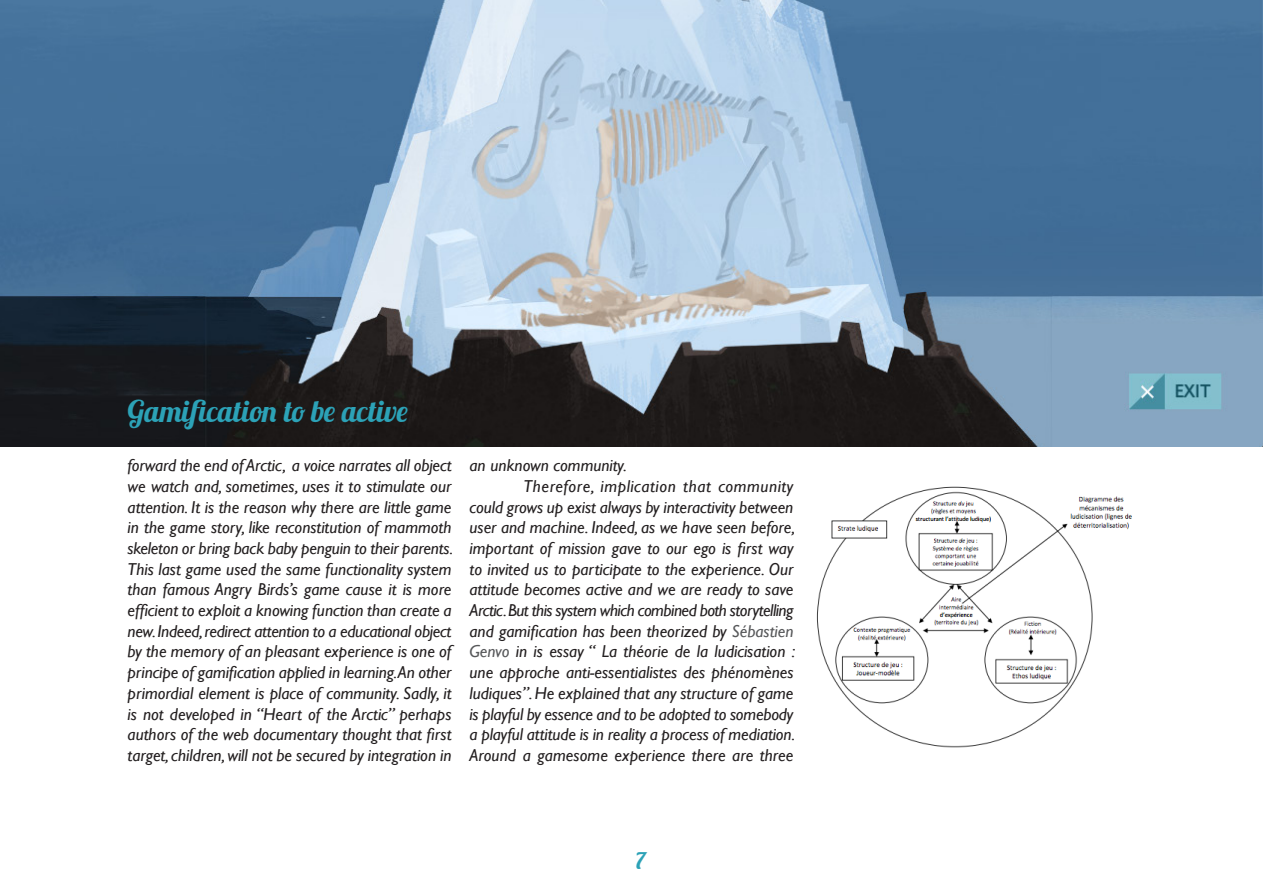
<style>
.page{position:relative;width:1263px;height:893px;background:#fff}
.page>*{position:absolute;margin:0;border:0;box-sizing:border-box;transform-origin:0 0}
.t1{font:30px "Lobster 1.3";color:#2ca2b7}
.t2{font:22.5px "Lobster 1.3";color:#2ca2b7}
.t3{font:italic 17.25px/20.7px "Gill Sans";color:#231f20;text-align:justify}
.s1{color:#57585a}
</style>
<div class="page">
<img style="left:0;top:0;width:1263px;height:446px">
<img style="left:816px;top:486px;width:316px;height:262px">
<p class="t1" style="left:128px;top:392px;width:282px">Gamification to be active</p>
<p class="t3" style="left:128px;top:455px;width:327px">forward the end of Arctic, a voice narrates all object we watch and, sometimes, uses it to stimulate our attention. It is the reason why there are little game in the game story, like reconstitution of mammoth skeleton or bring back baby penguin to their parents.<br>This last game used the same functionality system than famous Angry Birds’s game cause it is more efficient to exploit a knowing function than create a new. Indeed, redirect attention to a educational object by the memory of an pleasant experience is one of principe of gamification applied in learning.An other primordial element is place of community. Sadly, it is not developed in “Heart of the Arctic” perhaps authors of the web documentary thought that first target, children, will not be secured by integration in</p>
<p class="t3" style="left:469px;top:455px;width:159px">an unknown community.</p>
<p class="t3" style="left:469px;top:476px;width:327px;text-indent:54px">Therefore, implication that community could grows up exist always by interactivity between user and machine. Indeed, as we have seen before, important of mission gave to our ego is first way to invited us to participate to the experience. Our attitude becomes active and we are ready to save Arctic. But this system which combined both storytelling and gamification has been theorized by <span class="s1">Sébastien Genvo</span> in is essay “ La théorie de la ludicisation : une approche anti-essentialistes des phénomènes ludiques”. He explained that any structure of game is playful by essence and to be adopted to somebody a playful attitude is in reality a process of mediation.<br>Around a gamesome experience there are three</p>
<h2 class="t2" style="left:636px;top:847px;width:12px">7</h2>
</div>
